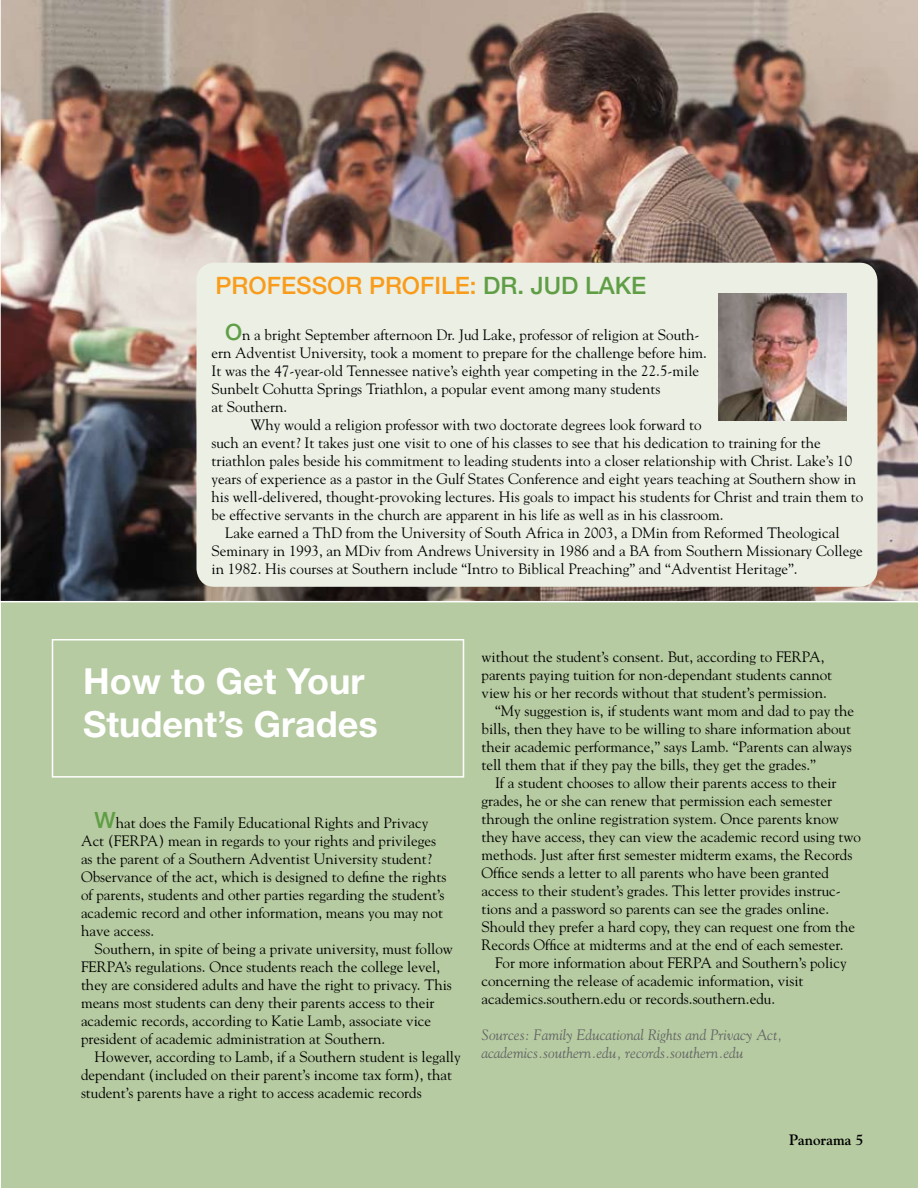
<style>
.page{position:relative;width:918px;height:1188px;background:#fff}
.page>*{position:absolute;margin:0;border:0;box-sizing:border-box;transform-origin:0 0}
.t1{font:700 36px/43.2px "Helvetica Neue";color:#fff}
.t2{font:500 24px "Helvetica Neue";color:#f99c1c}
.t3{font:15px/18px "Goudy";color:#000}
.t4{font:italic 15px/18px "Goudy";color:#636466}
.t5{font:700 15px "Goudy";color:#000}
.s1{color:#5f9e45}
.s2{font-family:"Helvetica Neue";font-weight:500;font-size:22.5px;color:#5f9e45}
</style>
<div class="page">
<div style="left:1px;top:599px;width:917px;height:589px;background:#b6cba1"></div>
<img style="left:0;top:0;width:918px;height:602px">
<div style="left:196px;top:263px;width:682px;height:324px;background:#ebefe4;border-radius:18px"></div>
<img style="left:719px;top:293px;width:128px;height:127px">
<div style="left:52px;top:639px;width:412px;height:139px;border:2px solid #fff"></div>
<h2 class="t2" style="left:216px;top:271px;width:432px">PROFESSOR PROFILE: <span class="s1">DR. JUD LAKE</span></h2>
<p class="t3" style="left:212px;top:326px;width:497px;text-indent:14px"><span class="s2">O</span>n a bright September afternoon Dr. Jud Lake, professor of religion at South&shy;ern Adventist University, took a moment to prepare for the challenge before him.<br>It was the 47-year-old Tennessee native’s eighth year competing in the 22.5-mile Sunbelt Cohutta Springs Triathlon, a popular event among many students<br>at Southern.</p>
<p class="t3" style="left:250px;top:416px;width:453px">Why would a religion professor with two doctorate degrees look forward to</p>
<p class="t3" style="left:212px;top:434px;width:611px">such an event? It takes just one visit to one of his classes to see that his dedication to training for the</p>
<p class="t3" style="left:212px;top:452px;width:642px">triathlon pales beside his commitment to leading students into a closer relationship with Christ. Lake’s 10</p>
<p class="t3" style="left:212px;top:470px;width:646px">years of experience as a pastor in the Gulf States Conference and eight years teaching at Southern show in</p>
<p class="t3" style="left:212px;top:488px;width:653px">his well-delivered, thought-provoking lectures. His goals to impact his students for Christ and train them to</p>
<p class="t3" style="left:212px;top:506px;width:513px">be effective servants in the church are apparent in his life as well as in his classroom.</p>
<p class="t3" style="left:225px;top:524px;width:616px">Lake earned a ThD from the University of South Africa in 2003, a DMin from Reformed Theological</p>
<p class="t3" style="left:212px;top:542px;width:653px">Seminary in 1993, an MDiv from Andrews University in 1986 and a BA from Southern Missionary College</p>
<p class="t3" style="left:212px;top:560px;width:588px">in 1982. His courses at Southern include “Intro to Biblical Preaching” and “Adventist Heritage”.</p>
<h1 class="t1" style="left:83px;top:659px;width:296px">How to Get Your<br>Student’s Grades</h1>
<p class="t3" style="left:81px;top:813px;width:367px;text-indent:14px"><span class="s2">W</span>hat does the Family Educational Rights and Privacy Act (FERPA) mean in regards to your rights and privileges as the parent of a Southern Adventist University student?<br>Observance of the act, which is designed to define the rights of parents, students and other parties regarding the student’s academic record and other information, means you may not have access.</p>
<p class="t3" style="left:81px;top:939px;width:373px;text-indent:14px">Southern, in spite of being a private university, must follow FERPA’s regulations. Once students reach the college level, they are considered adults and have the right to privacy. This means most students can deny their parents access to their academic records, according to Katie Lamb, associate vice president of academic administration at Southern.</p>
<p class="t3" style="left:81px;top:1047px;width:381px;text-indent:14px">However, according to Lamb, if a Southern student is legally dependant (included on their parent’s income tax form), that student’s parents have a right to access academic records</p>
<p class="t3" style="left:482px;top:648px;width:345px">without the student’s consent. But, according to FERPA,</p>
<p class="t3" style="left:482px;top:666px;width:352px">parents paying tuition for non-dependant students cannot</p>
<p class="t3" style="left:482px;top:684px;width:347px">view his or her records without that student’s permission.</p>
<p class="t3" style="left:495px;top:702px;width:361px">“My suggestion is, if students want mom and dad to pay the</p>
<p class="t3" style="left:482px;top:720px;width:371px">bills, then they have to be willing to share information about</p>
<p class="t3" style="left:482px;top:738px;width:372px">their academic performance,” says Lamb. “Parents can always</p>
<p class="t3" style="left:482px;top:756px;width:336px">tell them that if they pay the bills, they get the grades.”</p>
<p class="t3" style="left:495px;top:774px;width:343px">If a student chooses to allow their parents access to their</p>
<p class="t3" style="left:482px;top:792px;width:352px">grades, he or she can renew that permission each semester</p>
<p class="t3" style="left:482px;top:810px;width:359px">through the online registration system. Once parents know</p>
<p class="t3" style="left:482px;top:828px;width:381px">they have access, they can view the academic record using two</p>
<p class="t3" style="left:482px;top:846px;width:372px">methods. Just after first semester midterm exams, the Records</p>
<p class="t3" style="left:482px;top:864px;width:349px">Office sends a letter to all parents who have been granted</p>
<p class="t3" style="left:482px;top:882px;width:361px">access to their student’s grades. This letter provides instruc-</p>
<p class="t3" style="left:482px;top:900px;width:349px">tions and a password so parents can see the grades online.</p>
<p class="t3" style="left:482px;top:918px;width:375px">Should they prefer a hard copy, they can request one from the</p>
<p class="t3" style="left:482px;top:936px;width:363px">Records Office at midterms and at the end of each semester.</p>
<p class="t3" style="left:495px;top:954px;width:353px">For more information about FERPA and Southern’s policy</p>
<p class="t3" style="left:482px;top:972px;width:324px">concerning the release of academic information, visit</p>
<p class="t3" style="left:482px;top:990px;width:295px">academics.southern.edu or records.southern.edu.</p>
<p class="t4" style="left:482px;top:1026px;width:302px">Sources: Family Educational Rights and Privacy Act, academics.southern.edu, records.southern.edu</p>
<p class="t5" style="left:789px;top:1131px;width:64px">Panorama</p>
</div>
